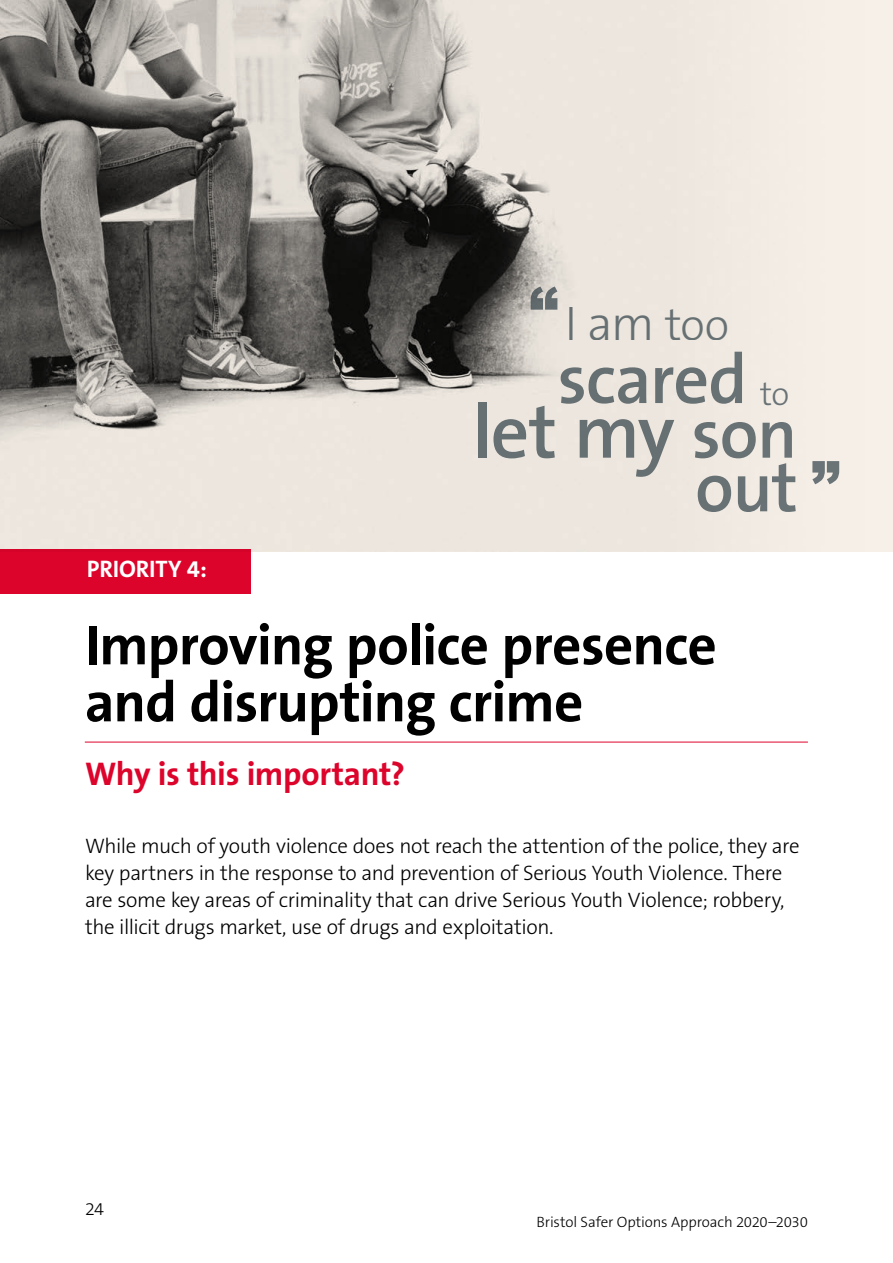
<style>
.page{position:relative;width:893px;height:1263px;background:#fff}
.page>*{position:absolute;margin:0;border:0;box-sizing:border-box;transform-origin:0 0}
.t1{font:600 75.9px "The Sans B6";color:#6f7c84}
.t2{font:600 70.35px "The Sans B6";letter-spacing:-.015em;color:#6f7c84}
.t3{font:700 57px/57px "The Sans B7";letter-spacing:-.015em;color:#000}
.t4{font:300 48.9px "The Sans B3";color:#6f7c84}
.t5{font:300 33.15px "The Sans B3";color:#6f7c84}
.t6{font:700 33px "The Sans B7";letter-spacing:-.015em;color:#dd042b}
.t7{font:700 24px "The Sans B7";letter-spacing:-.01em;color:#fff}
.t8{font:300 21px/27px "The Sans B3";letter-spacing:-.02em;color:#000}
.t9{font:300 18px "The Sans B3";color:#000}
.t10{font:300 15px "The Sans B3";letter-spacing:-.01em;color:#000}
.s1{font-size:45.3px}
.s2{font-size:70.35px}
</style>
<div class="page">
<div style="left:0;top:0;width:893px;height:551px;background:#f6f0e8"></div>
<hr style="left:85px;top:742px;width:723px;height:1px;background:#dd042b">
<div style="left:0;top:549px;width:251px;height:45px;background:#dd042b"></div>
<img style="left:0;top:0;width:840px;height:551px">
<svg style="left:531px;top:286px;width:26px;height:24px"></svg>
<svg style="left:812px;top:461px;width:27px;height:23px"></svg>
<h3 class="t4" style="left:564px;top:298px;width:166px">I am <span class="s1">too</span></h3>
<p class="t7" style="left:87px;top:556px;width:121px">PRIORITY 4:</p>
<h2 class="t2" style="left:557px;top:342px;width:192px">scared</h2>
<h3 class="t5" style="left:760px;top:377px;width:31px">to</h3>
<h1 class="t1" style="left:472px;top:392px;width:327px">let my <span class="s2">son</span></h1>
<h2 class="t2" style="left:695px;top:451px;width:104px">out</h2>
<h3 class="t3" style="left:85px;top:618px;width:633px">Improving police presence and disrupting crime</h3>
<h3 class="t6" style="left:85px;top:756px;width:321px">Why is this important?</h3>
<p class="t8" style="left:85px;top:833px;width:716px">While much of youth violence does not reach the attention of the police, they are key partners in the response to and prevention of Serious Youth Violence. There are some key areas of criminality that can drive Serious Youth Violence; robbery, the illicit drugs market, use of drugs and exploitation.</p>
<p class="t9" style="left:85px;top:1200px;width:21px">24</p>
<p class="t10" style="left:536px;top:1214px;width:273px">Bristol Safer Options Approach 2020–2030</p>
</div>
